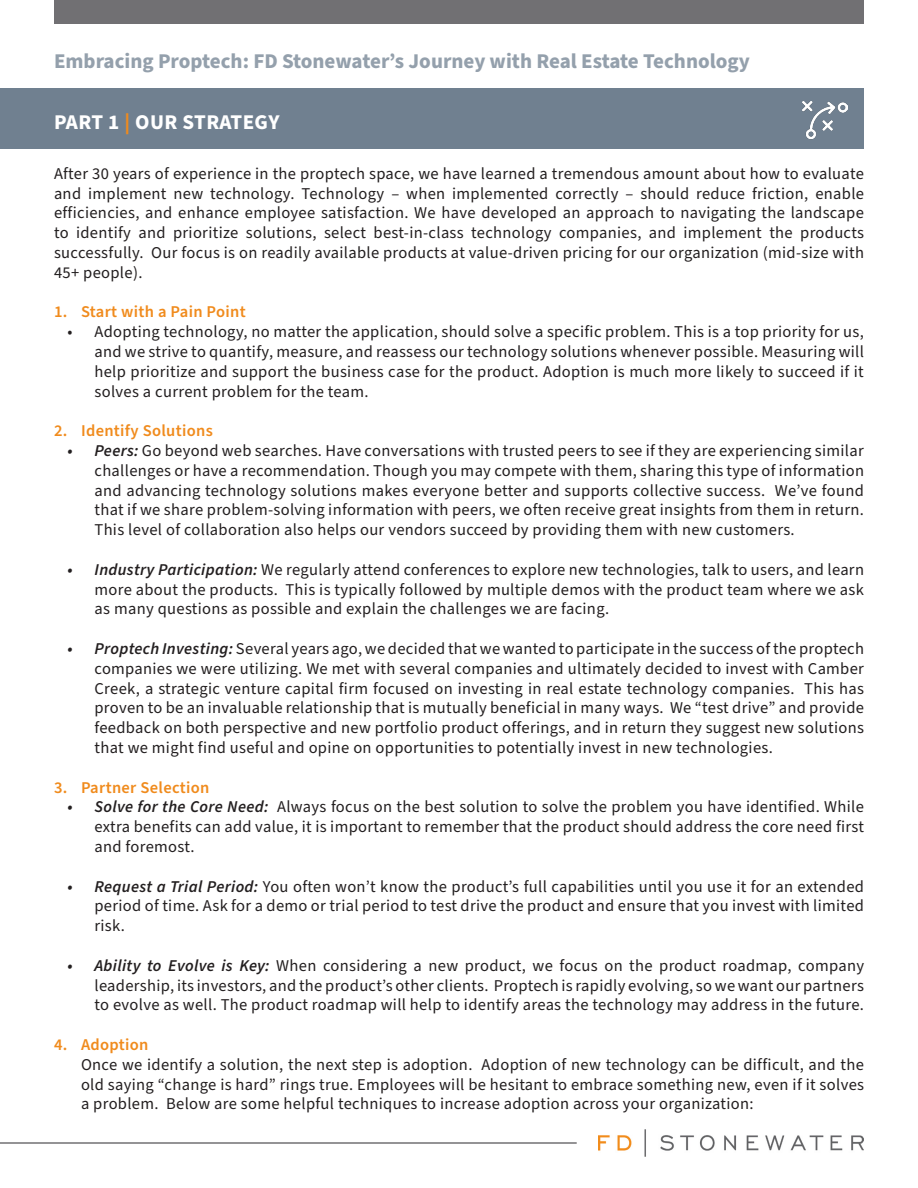
<style>
.page{position:relative;width:918px;height:1188px;background:#fff}
.page>*{position:absolute;margin:0;border:0;box-sizing:border-box;transform-origin:0 0}
.t1{font:700 21px "Source Sans Pro";color:#94a0ac}
.t2{font:700 21px "Source Sans Pro";letter-spacing:.02em;color:#fff}
.t3{font:16.5px/19.8px "Source Sans Pro";letter-spacing:.02em;color:#231f20;text-align:justify}
.t4{font:600 16.5px "Source Sans Pro";letter-spacing:.02em;color:#f08b1d}
.s1{color:#f08b1d}
.s2{font-weight:600;font-style:italic}
</style>
<div class="page">
<div style="left:0;top:89px;width:864px;height:60px;background:#708090"></div>
<div style="left:54px;top:0;width:809px;height:23px;background:#717073"></div>
<img style="left:598px;top:1130px;width:266px;height:26px">
<hr style="left:0;top:1142px;width:577px;height:2px;background:#717073">
<img style="left:802px;top:101px;width:46px;height:39px">
<p class="t1" style="left:54px;top:47px;width:698px">Embracing Proptech: FD Stonewater’s Journey with Real Estate Technology</p>
<p class="t2" style="left:54px;top:108px;width:227px">PART 1 <span class="s1">|</span> OUR STRATEGY</p>
<p class="t3" style="left:54px;top:164px;width:812px">After 30 years of experience in the proptech space, we have learned a tremendous amount about how to evaluate and implement new technology. Technology – when implemented correctly – should reduce friction, enable efficiencies, and enhance employee satisfaction. We have developed an approach to navigating the landscape to identify and prioritize solutions, select best-in-class technology companies, and implement the products successfully. Our focus is on readily available products at value-driven pricing for our organization (mid-size with 45+ people).</p>
<p class="t4" style="left:54px;top:301px;width:193px">1. Start with a Pain Point</p>
<p class="t3" style="left:94px;top:322px;width:771px;text-indent:-27px">• Adopting technology, no matter the application, should solve a specific problem. This is a top priority for us, and we strive to quantify, measure, and reassess our technology solutions whenever possible. Measuring will help prioritize and support the business case for the product. Adoption is much more likely to succeed if it solves a current problem for the team.</p>
<p class="t4" style="left:54px;top:420px;width:160px">2. Identify Solutions</p>
<p class="t3" style="left:94px;top:441px;width:771px;text-indent:-27px"><span class="s2">• Peers:</span> Go beyond web searches. Have conversations with trusted peers to see if they are experiencing similar challenges or have a recommendation. Though you may compete with them, sharing this type of information and advancing technology solutions makes everyone better and supports collective success. We’ve found that if we share problem-solving information with peers, we often receive great insights from them in return.<br>This level of collaboration also helps our vendors succeed by providing them with new customers.</p>
<p class="t3" style="left:94px;top:560px;width:771px;text-indent:-27px"><span class="s2">• Industry Participation:</span> We regularly attend conferences to explore new technologies, talk to users, and learn more about the products. This is typically followed by multiple demos with the product team where we ask as many questions as possible and explain the challenges we are facing.</p>
<p class="t3" style="left:94px;top:639px;width:771px;text-indent:-27px"><span class="s2">• Proptech Investing:</span> Several years ago, we decided that we wanted to participate in the success of the proptech companies we were utilizing. We met with several companies and ultimately decided to invest with Camber Creek, a strategic venture capital firm focused on investing in real estate technology companies. This has proven to be an invaluable relationship that is mutually beneficial in many ways. We “test drive” and provide feedback on both perspective and new portfolio product offerings, and in return they suggest new solutions that we might find useful and opine on opportunities to potentially invest in new technologies.</p>
<p class="t4" style="left:54px;top:776px;width:157px">3. Partner Selection</p>
<p class="t3" style="left:94px;top:798px;width:771px;text-indent:-27px"><span class="s2">• Solve for the Core Need:</span> Always focus on the best solution to solve the problem you have identified. While extra benefits can add value, it is important to remember that the product should address the core need first and foremost.</p>
<p class="t3" style="left:94px;top:877px;width:771px;text-indent:-27px"><span class="s2">• Request a Trial Period:</span> You often won’t know the product’s full capabilities until you use it for an extended period of time. Ask for a demo or trial period to test drive the product and ensure that you invest with limited risk.</p>
<p class="t3" style="left:94px;top:956px;width:771px;text-indent:-27px"><span class="s2">• Ability to Evolve is Key:</span> When considering a new product, we focus on the product roadmap, company leadership, its investors, and the product’s other clients. Proptech is rapidly evolving, so we want our partners to evolve as well. The product roadmap will help to identify areas the technology may address in the future.</p>
<p class="t4" style="left:54px;top:1034px;width:96px">4. Adoption</p>
<p class="t3" style="left:81px;top:1055px;width:785px">Once we identify a solution, the next step is adoption. Adoption of new technology can be difficult, and the old saying “change is hard” rings true. Employees will be hesitant to embrace something new, even if it solves a problem. Below are some helpful techniques to increase adoption across your organization:</p>
</div>
